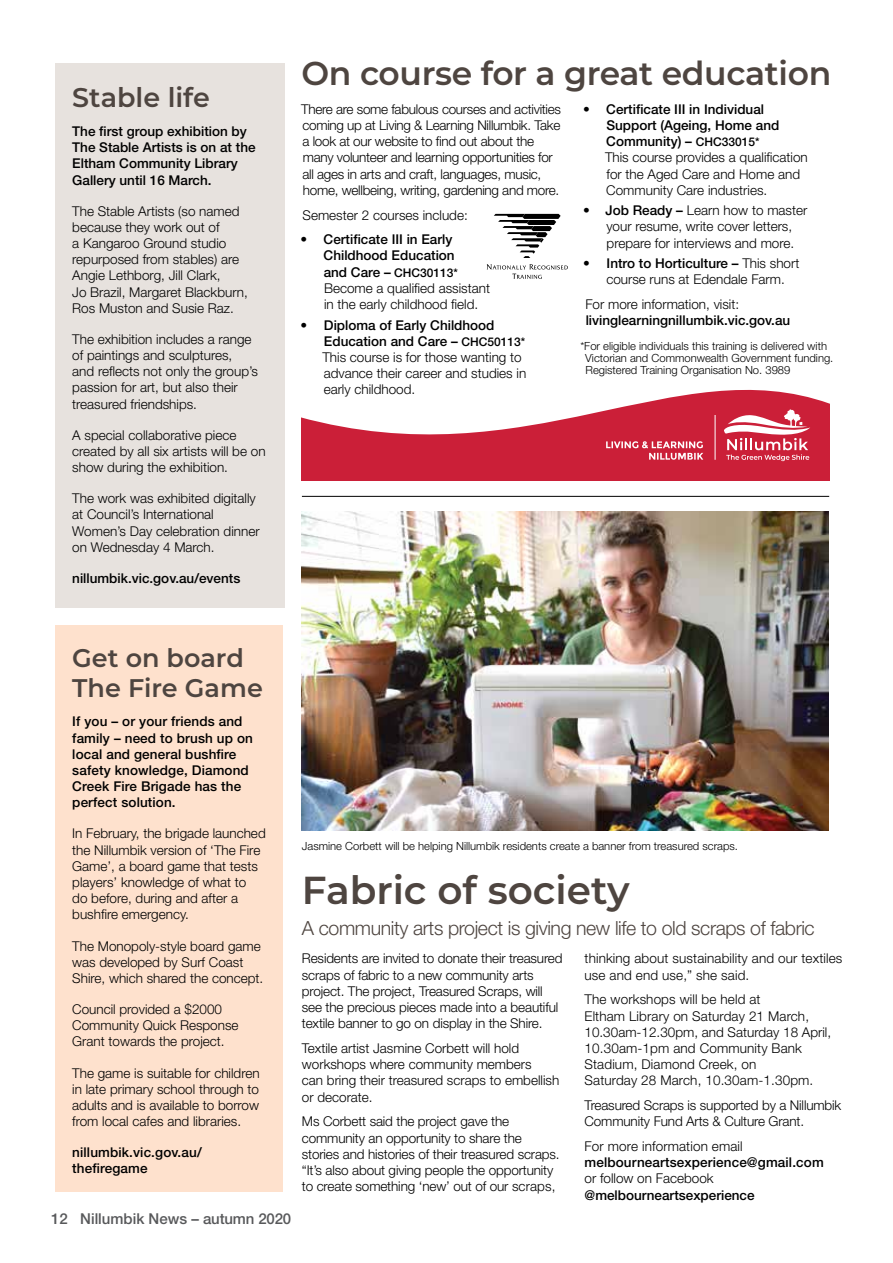
<style>
.page{position:relative;width:893px;height:1263px;background:#fff}
.page>*{position:absolute;margin:0;border:0;box-sizing:border-box;transform-origin:0 0}
.t1{font:600 39px "Montserrat";color:#4e4540}
.t2{font:600 33px "Montserrat";letter-spacing:-.01em;color:#4e4540}
.t3{font:600 27px "Montserrat";color:#4e4540}
.t4{font:600 25.5px/30.6px "Montserrat";color:#4e4540}
.t5{font:300 19.5px "Helvetica Neue LT";letter-spacing:-.02em;color:#4e4540}
.t6{font:500 15px "Helvetica Neue LT";color:#58595b}
.t7{font:300 13.5px/16.2px "Helvetica Neue LT";color:#000}
.t8{font:500 13.5px/16.2px "Helvetica Neue LT";color:#000}
.t9{font:300 13.5px/16.2px "Helvetica Neue LT";letter-spacing:-.02em;color:#000}
.t10{font:500 12px "Helvetica Neue LT";color:#000}
.t11{font:300 11.25px/12px "Helvetica Neue LT";color:#000}
.s1{font-size:13.5px}
.s2{font-weight:500}
.s3{font-weight:500;font-size:12px}
</style>
<div class="page">
<hr style="left:302px;top:496px;width:527px;height:1px;background:#000">
<img style="left:302px;top:511px;width:527px;height:319px">
<div style="left:55px;top:64px;width:230px;height:544px;background:#e7e2de"></div>
<div style="left:55px;top:625px;width:228px;height:566px;background:#fee1cd"></div>
<svg style="left:302px;top:390px;width:527px;height:91px;fill:#cb1f38"></svg>
<hr style="left:715px;top:415px;width:1px;height:45px;background:#fff">
<svg style="left:724px;top:409px;width:86px;height:52px"></svg>
<svg style="left:606px;top:441px;width:97px;height:19px;background:#d85a6c"></svg>
<svg style="left:494px;top:214px;width:67px;height:44px"></svg>
<svg style="left:487px;top:264px;width:81px;height:15px"></svg>
<h3 class="t3" style="left:72px;top:78px;width:139px">Stable life</h3>
<p class="t8" style="left:72px;top:123px;width:185px">The first group exhibition by<br>The Stable Artists is on at the<br>Eltham Community Library<br>Gallery until 16 March.</p>
<p class="t7" style="left:72px;top:202px;width:177px">The Stable Artists (so named because they work out of<br>a Kangaroo Ground studio repurposed from stables) are<br>Angie Lethborg, Jill Clark,<br>Jo Brazil, Margaret Blackburn,<br>Ros Muston and Susie Raz.</p>
<p class="t7" style="left:72px;top:331px;width:187px">The exhibition includes a range of paintings and sculptures,<br>and reflects not only the group’s passion for art, but also their treasured friendships.</p>
<p class="t7" style="left:72px;top:427px;width:195px">A special collaborative piece created by all six artists will be on show during the exhibition.</p>
<p class="t7" style="left:72px;top:490px;width:189px">The work was exhibited digitally at Council’s International<br>Women’s Day celebration dinner on Wednesday 4 March.</p>
<p class="t8" style="left:72px;top:570px;width:170px">nillumbik.vic.gov.au/events</p>
<h2 class="t2" style="left:301px;top:50px;width:531px">On course for a great education</h2>
<p class="t9" style="left:301px;top:101px;width:261px">There are some fabulous courses and activities coming up at Living &amp; Learning Nillumbik. Take a look at our website to find out about the many volunteer and learning opportunities for all ages in arts and craft, languages, music, home, wellbeing, writing, gardening and more.</p>
<p class="t7" style="left:302px;top:206px;width:167px">Semester 2 courses include:</p>
<p class="t8" style="left:301px;top:231px;width:156px;text-align:right">• Certificate III in Early<br>Childhood Education</p>
<p class="t10" style="left:324px;top:265px;width:136px"><span class="s1">and Care –</span> CHC30113*</p>
<p class="t7" style="left:324px;top:280px;width:168px">Become a qualified assistant in the early childhood field.</p>
<p class="t7" style="left:322px;top:316px;width:205px;text-indent:-22px"><span class="s2">• Diploma of Early Childhood<br>Education and Care –</span> <span class="s3">CHC50113*<br></span>This course is for those wanting to advance their career and studies in early childhood.</p>
<p class="t7" style="left:605px;top:101px;width:204px;text-indent:-22px"><span class="s2">• Certificate III in Individual<br>Support (Ageing, Home and<br>Community) –</span> <span class="s3">CHC33015*<br></span>This course provides a qualification for the Aged Care and Home and<br>Community Care industries.</p>
<p class="t7" style="left:606px;top:202px;width:202px;text-indent:-23px"><span class="s2">• Job Ready –</span> Learn how to master your resume, write cover letters, prepare for interviews and more.</p>
<p class="t7" style="left:606px;top:255px;width:195px;text-indent:-23px"><span class="s2">• Intro to Horticulture –</span> This short course runs at Edendale Farm.</p>
<p class="t7" style="left:585px;top:296px;width:155px">For more information, visit:</p>
<p class="t8" style="left:586px;top:312px;width:206px">livinglearningnillumbik.vic.gov.au</p>
<p class="t11" style="left:585px;top:340px;width:250px;text-indent:-5px">*For eligible individuals this training is delivered with<br>Victorian and Commonwealth Government funding.<br>Registered Training Organisation No. 3989</p>
<h3 class="t4" style="left:72px;top:641px;width:192px">Get on board<br>The Fire Game</h3>
<p class="t8" style="left:72px;top:713px;width:182px">If you – or your friends and family – need to brush up on local and general bushfire safety knowledge, Diamond<br>Creek Fire Brigade has the perfect solution.</p>
<p class="t7" style="left:72px;top:825px;width:195px">In February, the brigade launched the Nillumbik version of ‘The Fire<br>Game’, a board game that tests players’ knowledge of what to<br>do before, during and after a bushfire emergency.</p>
<p class="t7" style="left:72px;top:937px;width:193px">The Monopoly-style board game was developed by Surf Coast<br>Shire, which shared the concept.</p>
<p class="t7" style="left:72px;top:1001px;width:168px">Council provided a $2000<br>Community Quick Response<br>Grant towards the project.</p>
<p class="t7" style="left:72px;top:1064px;width:189px;text-align:justify">The game is suitable for children in late primary school through to adults and is available to borrow from local cafes and libraries.</p>
<p class="t8" style="left:72px;top:1144px;width:131px">nillumbik.vic.gov.au/ thefiregame</p>
<p class="t6" style="left:51px;top:1209px;width:242px">12 Nillumbik News – autumn 2020</p>
<p class="t11" style="left:302px;top:840px;width:438px">Jasmine Corbett will be helping Nillumbik residents create a banner from treasured scraps.</p>
<h1 class="t1" style="left:302px;top:862px;width:329px">Fabric of society</h1>
<h3 class="t5" style="left:302px;top:916px;width:514px">A community arts project is giving new life to old scraps of fabric</h3>
<p class="t7" style="left:302px;top:950px;width:262px">Residents are invited to donate their treasured scraps of fabric to a new community arts project. The project, Treasured Scraps, will see the precious pieces made into a beautiful textile banner to go on display in the Shire.</p>
<p class="t7" style="left:302px;top:1040px;width:259px">Textile artist Jasmine Corbett will hold workshops where community members<br>can bring their treasured scraps to embellish or decorate.</p>
<p class="t7" style="left:302px;top:1113px;width:259px">Ms Corbett said the project gave the community an opportunity to share the stories and histories of their treasured scraps. “It’s also about giving people the opportunity to create something ‘new’ out of our scraps,</p>
<p class="t7" style="left:584px;top:950px;width:259px">thinking about sustainability and our textiles use and end use,” she said.</p>
<p class="t7" style="left:584px;top:991px;width:248px">The workshops will be held at<br>Eltham Library on Saturday 21 March, 10.30am-12.30pm, and Saturday 18 April, 10.30am-1pm and Community Bank Stadium, Diamond Creek, on<br>Saturday 28 March, 10.30am-1.30pm.</p>
<p class="t7" style="left:584px;top:1097px;width:258px">Treasured Scraps is supported by a Nillumbik<br>Community Fund Arts &amp; Culture Grant.</p>
<p class="t7" style="left:584px;top:1138px;width:160px">For more information email</p>
<p class="t8" style="left:584px;top:1154px;width:241px">melbourneartsexperience@gmail.com</p>
<p class="t7" style="left:584px;top:1170px;width:131px">or follow on Facebook</p>
<p class="t8" style="left:584px;top:1186px;width:172px">@melbourneartsexperience</p>
</div>
